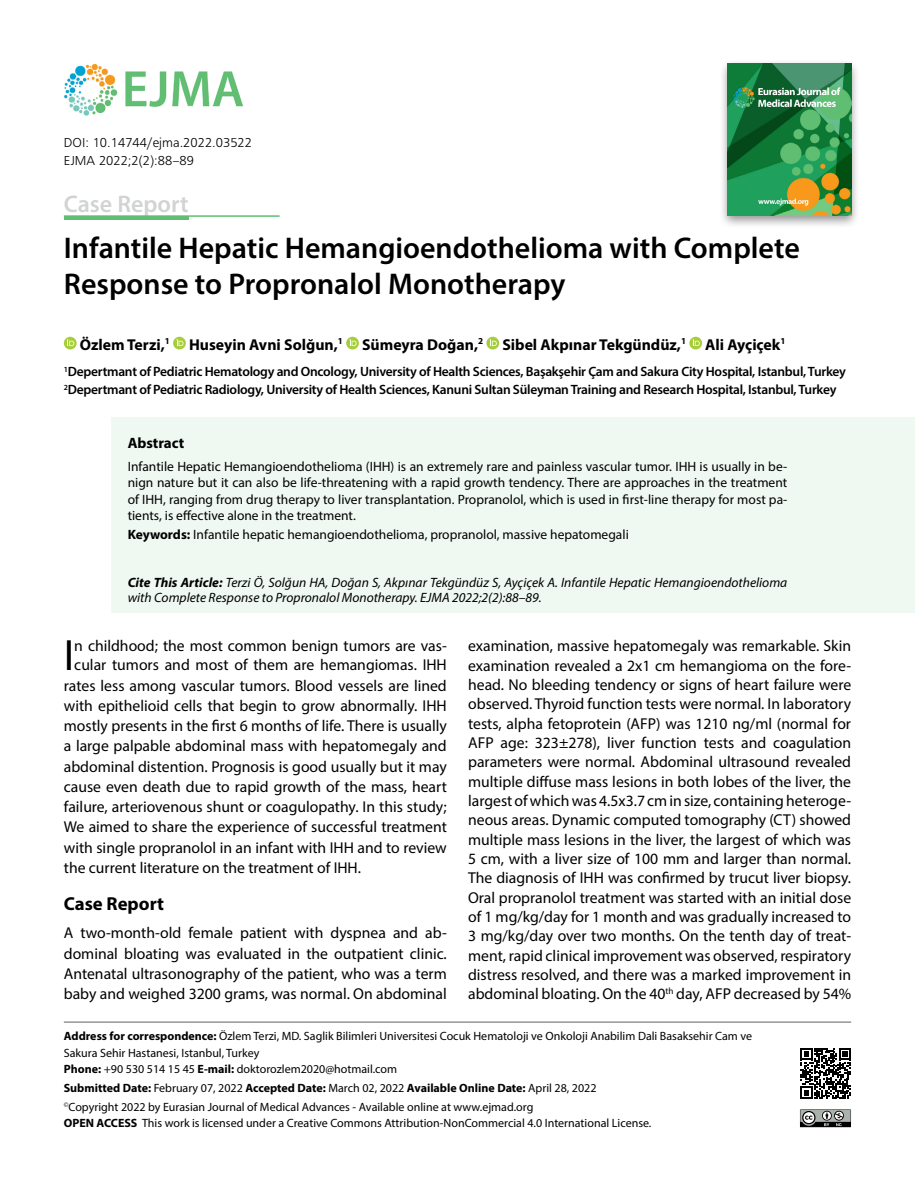
<style>
.page{position:relative;width:915px;height:1191px;background:#fff}
.page>*{position:absolute;margin:0;border:0;box-sizing:border-box;transform-origin:0 0}
.t1{font:43.95px "Myriad Pro";color:#000}
.t2{font:600 30px/36px "Myriad Pro";color:#000}
.t3{font:600 24px "Myriad Pro";color:#d1d3d4}
.t4{font:700 18.75px "Myriad Pro";color:#000}
.t5{font:15.75px/19.4px "Myriad Pro";color:#000;text-align:justify}
.t6{font:700 15.75px "Myriad Pro";color:#000}
.t7{font:700 15px "Myriad Pro";color:#000}
.t8{font:13.5px/16.5px "Myriad Pro";color:#000;text-align:justify}
.t9{font:600 13.5px/18px "Myriad Pro";letter-spacing:-.02em;color:#000}
.t10{font:italic 13.5px/15px "Myriad Pro";color:#000}
.t11{font:13.5px/18px "Frugal Normal Tr";color:#000}
.t12{font:12px/16.5px "Myriad Pro";color:#000}
.s1{font-weight:700}
</style>
<div class="page">
<div style="left:112px;top:417px;width:802px;height:196px;background:#eff8f1"></div>
<svg style="left:64px;top:337px;width:13px;height:12px"></svg>
<svg style="left:67px;top:339px;width:7px;height:7px"></svg>
<svg style="left:173px;top:337px;width:13px;height:12px"></svg>
<svg style="left:176px;top:339px;width:7px;height:7px"></svg>
<svg style="left:346px;top:337px;width:13px;height:12px"></svg>
<svg style="left:349px;top:339px;width:7px;height:7px"></svg>
<svg style="left:486px;top:337px;width:13px;height:12px"></svg>
<svg style="left:489px;top:339px;width:7px;height:7px"></svg>
<svg style="left:689px;top:337px;width:12px;height:12px"></svg>
<svg style="left:692px;top:339px;width:7px;height:7px"></svg>
<hr style="left:64px;top:1021px;width:786px;height:2px;background:#939598">
<hr style="left:64px;top:215px;width:215px;height:2px;background:#60be72">
<hr style="left:64px;top:216px;width:125px;height:4px;background:#60be72">
<svg style="left:800px;top:1048px;width:50px;height:50px"></svg>
<svg style="left:800px;top:1109px;width:51px;height:19px"></svg>
<div style="left:717px;top:59px;width:143px;height:170px;background:#000;opacity:.43"></div>
<img style="left:727px;top:64px;width:123px;height:151px">
<img style="left:64px;top:64px;width:179px;height:51px">
<p class="t11" style="left:64px;top:133px;width:190px">DOI: 10.14744/ejma.2022.03522<br>EJMA 2022;2(2):88–89</p>
<h3 class="t3" style="left:64px;top:188px;width:126px">Case Report</h3>
<h2 class="t2" style="left:64px;top:229px;width:737px">Infantile Hepatic Hemangioendothelioma with Complete<br>Response to Propronalol Monotherapy</h2>
<p class="t6" style="left:80px;top:334px;width:707px">Özlem Terzi,<sup>1</sup> Huseyin Avni Solğun,<sup>1</sup> Sümeyra Doğan,<sup>2</sup> Sibel Akpınar Tekgündüz,<sup>1</sup> Ali Ayçiçek<sup>1</sup></p>
<p class="t9" style="left:64px;top:362px;width:783px"><sup>1</sup>Depertmant of Pediatric Hematology and Oncology, University of Health Sciences, Başakşehir Çam and Sakura City Hospital, Istanbul, Turkey<br><sup>2</sup>Depertmant of Pediatric Radiology, University of Health Sciences, Kanuni Sultan Süleyman Training and Research Hospital, Istanbul, Turkey</p>
<p class="t7" style="left:128px;top:433px;width:58px">Abstract</p>
<p class="t8" style="left:128px;top:458px;width:661px">Infantile Hepatic Hemangioendothelioma (IHH) is an extremely rare and painless vascular tumor. IHH is usually in be&shy;nign nature but it can also be life-threatening with a rapid growth tendency. There are approaches in the treatment of IHH, ranging from drug therapy to liver transplantation. Propranolol, which is used in first-line therapy for most pa&shy;tients, is effective alone in the treatment.</p>
<p class="t8" style="left:128px;top:526px;width:502px"><span class="s1">Keywords:</span> Infantile hepatic hemangioendothelioma, propranolol, massive hepatomegali</p>
<p class="t10" style="left:128px;top:574px;width:661px"><span class="s1">Cite This Article:</span> Terzi Ö, Solğun HA, Doğan S, Akpınar Tekgündüz S, Ayçiçek A. Infantile Hepatic Hemangioendothelioma with Complete Response to Propronalol Monotherapy. EJMA 2022;2(2):88–89.</p>
<h1 class="t1" style="left:64px;top:628px;width:12px">I</h1>
<p class="t5" style="left:74px;top:636px;width:374px">n childhood; the most common benign tumors are vas-</p>
<p class="t5" style="left:74px;top:655px;width:374px">cular tumors and most of them are hemangiomas. IHH</p>
<p class="t5" style="left:64px;top:675px;width:384px">rates less among vascular tumors. Blood vessels are lined</p>
<p class="t5" style="left:64px;top:695px;width:384px">with epithelioid cells that begin to grow abnormally. IHH</p>
<p class="t5" style="left:64px;top:716px;width:384px">mostly presents in the first 6 months of life. There is usually</p>
<p class="t5" style="left:64px;top:736px;width:384px">a large palpable abdominal mass with hepatomegaly and</p>
<p class="t5" style="left:64px;top:756px;width:384px">abdominal distention. Prognosis is good usually but it may</p>
<p class="t5" style="left:64px;top:776px;width:384px">cause even death due to rapid growth of the mass, heart</p>
<p class="t5" style="left:64px;top:797px;width:384px">failure, arteriovenous shunt or coagulopathy. In this study;</p>
<p class="t5" style="left:64px;top:817px;width:384px">We aimed to share the experience of successful treatment</p>
<p class="t5" style="left:64px;top:837px;width:384px">with single propranolol in an infant with IHH and to review</p>
<p class="t5" style="left:64px;top:858px;width:299px">the current literature on the treatment of IHH.</p>
<p class="t4" style="left:64px;top:891px;width:102px">Case Report</p>
<p class="t5" style="left:64px;top:922px;width:384px;line-height:20.2px">A two-month-old female patient with dyspnea and ab&shy;dominal bloating was evaluated in the outpatient clinic.<br>Antenatal ultrasonography of the patient, who was a term baby and weighed 3200 grams, was normal. On abdominal</p>
<p class="t5" style="left:468px;top:636px;width:384px">examination, massive hepatomegaly was remarkable. Skin examination revealed a 2x1 cm hemangioma on the fore&shy;head. No bleeding tendency or signs of heart failure were observed. Thyroid function tests were normal. In laboratory tests, alpha fetoprotein (AFP) was 1210 ng/ml (normal for AFP age: 323±278), liver function tests and coagulation parameters were normal. Abdominal ultrasound revealed multiple diffuse mass lesions in both lobes of the liver, the largest of which was 4.5x3.7 cm in size, containing heteroge&shy;neous areas. Dynamic computed tomography (CT) showed multiple mass lesions in the liver, the largest of which was 5 cm, with a liver size of 100 mm and larger than normal.<br>The diagnosis of IHH was confirmed by trucut liver biopsy.<br>Oral propranolol treatment was started with an initial dose of 1 mg/kg/day for 1 month and was gradually increased to 3 mg/kg/day over two months. On the tenth day of treat&shy;ment, rapid clinical improvement was observed, respiratory distress resolved, and there was a marked improvement in abdominal bloating. On the 40<sup>th</sup> day, AFP decreased by 54%</p>
<p class="t12" style="left:64px;top:1028px;width:689px"><span class="s1">Address for correspondence:</span> Özlem Terzi, MD. Saglik Bilimleri Universitesi Cocuk Hematoloji ve Onkoloji Anabilim Dali Basaksehir Cam ve<br>Sakura Sehir Hastanesi, Istanbul, Turkey<br><span class="s1">Phone:</span> +90 530 514 15 45 <span class="s1">E-mail:</span> doktorozlem2020@hotmail.com</p>
<p class="t12" style="left:64px;top:1078px;width:534px;line-height:18.6px"><span class="s1">Submitted Date:</span> February 07, 2022 <span class="s1">Accepted Date:</span> March 02, 2022 <span class="s1">Available Online Date:</span> April 28, 2022 <sup>©</sup>Copyright 2022 by Eurasian Journal of Medical Advances - Available online at www.ejmad.org</p>
<p class="t12" style="left:64px;top:1114px;width:589px"><span class="s1">OPEN ACCESS</span> This work is licensed under a Creative Commons Attribution-NonCommercial 4.0 International License.</p>
</div>
